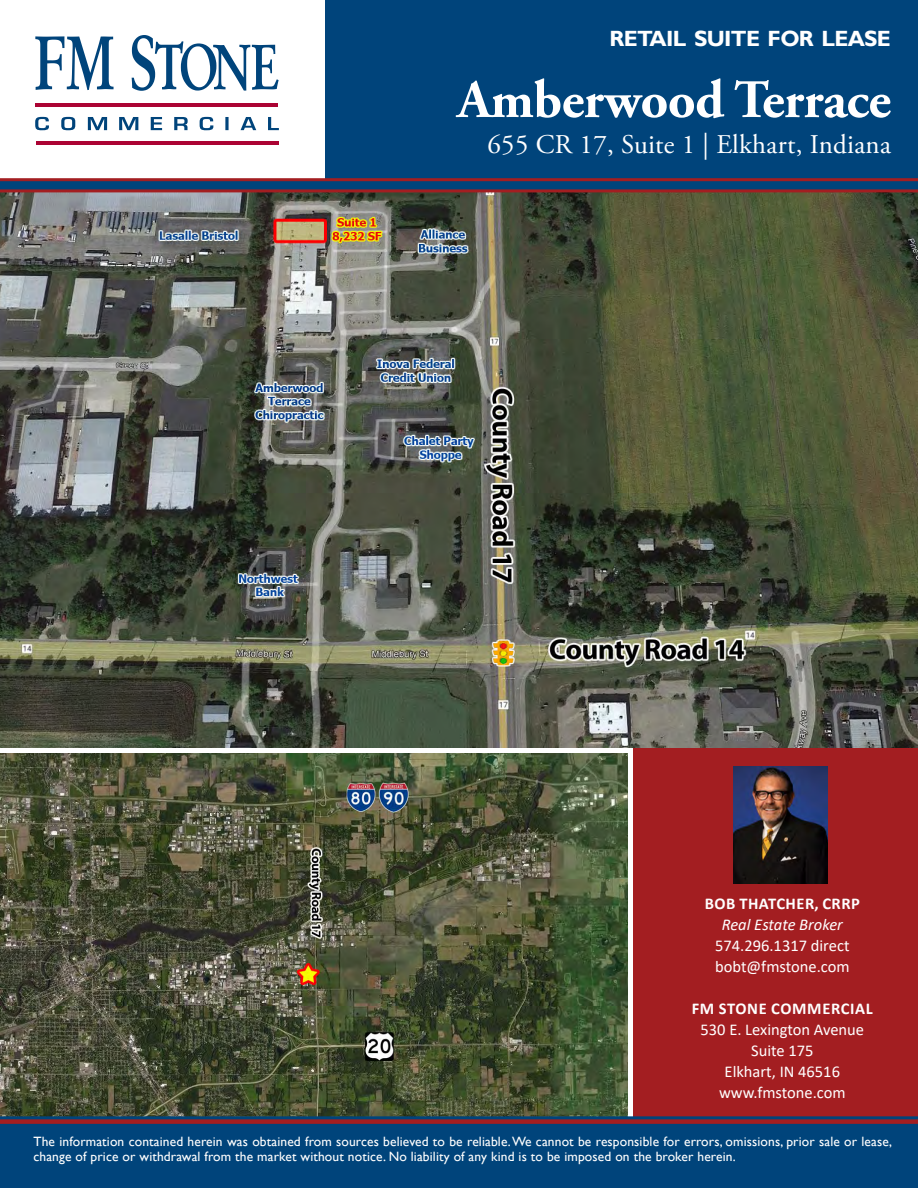
<style>
.page{position:relative;width:918px;height:1188px;background:#fff}
.page>*{position:absolute;margin:0;border:0;box-sizing:border-box;transform-origin:0 0}
.t1{font:700 54px "Adobe Garamond Pro";letter-spacing:-.01em;color:#fff}
.t2{font:27px "Adobe Garamond Pro";letter-spacing:.01em;color:#fff}
.t3{font:700 22.05px "Gill Sans";letter-spacing:-.03em;color:#fff}
.t4{font:16.5px "Calibri";color:#fff}
.t5{font:700 16.5px "Calibri";letter-spacing:.03em;color:#fff}
.t6{font:italic 16.5px "Calibri";color:#fff}
.t7{font:13.5px/15px "Gill Sans";letter-spacing:.01em;color:#fff}
</style>
<div class="page">
<div style="left:325px;top:0;width:593px;height:179px;background:#00447b"></div>
<svg style="left:35px;top:36px;width:79px;height:54px"></svg>
<svg style="left:132px;top:35px;width:147px;height:56px"></svg>
<svg style="left:35px;top:117px;width:14px;height:13px"></svg>
<svg style="left:61px;top:117px;width:14px;height:13px"></svg>
<svg style="left:88px;top:117px;width:19px;height:13px"></svg>
<svg style="left:119px;top:117px;width:19px;height:13px"></svg>
<svg style="left:151px;top:117px;width:11px;height:13px"></svg>
<svg style="left:174px;top:117px;width:14px;height:13px"></svg>
<svg style="left:200px;top:117px;width:13px;height:13px"></svg>
<svg style="left:225px;top:117px;width:4px;height:13px"></svg>
<svg style="left:241px;top:117px;width:15px;height:13px"></svg>
<svg style="left:268px;top:117px;width:11px;height:13px"></svg>
<hr style="left:35px;top:103px;width:243px;height:4px;background:#ab0333">
<hr style="left:36px;top:141px;width:243px;height:4px;background:#ab0333">
<div style="left:0;top:1124px;width:918px;height:64px;background:#00447b"></div>
<div style="left:633px;top:680px;width:285px;height:444px;background:#a31e21"></div>
<img style="left:734px;top:766px;width:94px;height:118px">
<img style="left:0;top:192px;width:918px;height:555px">
<svg style="left:0;top:178px;width:918px;height:14px;background:#423557"></svg>
<img style="left:0;top:754px;width:627px;height:362px">
<svg style="left:0;top:1116px;width:918px;height:8px;background:#602e44"></svg>
<p class="t3" style="left:609px;top:26px;width:283px">RETAIL SUITE FOR LEASE</p>
<p class="t1" style="left:457px;top:68px;width:435px">Amberwood Terrace</p>
<p class="t2" style="left:488px;top:128px;width:405px">655 CR 17, Suite 1 | Elkhart, Indiana</p>
<p class="t5" style="left:705px;top:891px;width:157px">BOB THATCHER, CRRP</p>
<p class="t6" style="left:722px;top:913px;width:123px">Real Estate Broker</p>
<p class="t4" style="left:715px;top:934px;width:136px">574.296.1317 direct</p>
<p class="t4" style="left:715px;top:955px;width:136px">bobt@fmstone.com</p>
<p class="t5" style="left:692px;top:996px;width:183px">FM STONE COMMERCIAL</p>
<p class="t4" style="left:701px;top:1018px;width:165px">530 E. Lexington Avenue</p>
<p class="t4" style="left:751px;top:1039px;width:64px">Suite 175</p>
<p class="t4" style="left:725px;top:1060px;width:117px">Elkhart, IN 46516</p>
<p class="t4" style="left:719px;top:1081px;width:128px">www.fmstone.com</p>
<p class="t7" style="left:33px;top:1135px;width:860px">The information contained herein was obtained from sources believed to be reliable. We cannot be responsible for errors, omissions, prior sale or lease, change of price or withdrawal from the market without notice. No liability of any kind is to be imposed on the broker herein.</p>
</div>
